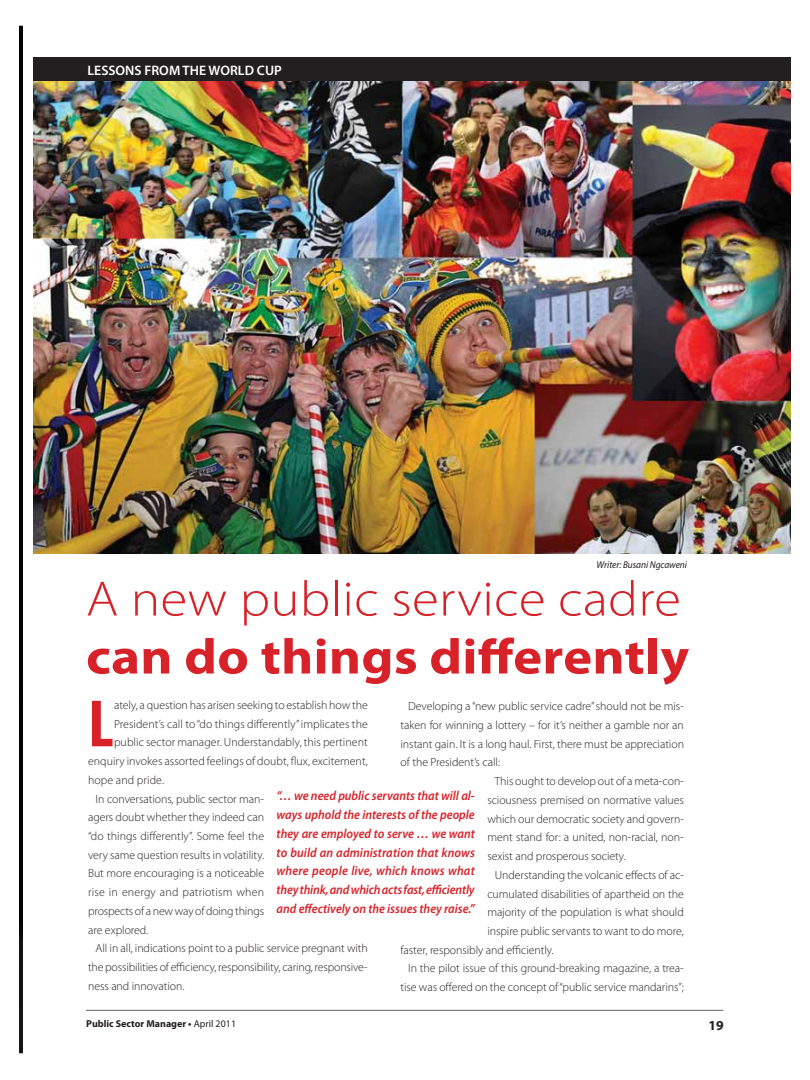
<style>
.page{position:relative;width:810px;height:1080px;background:#fff}
.page>*{position:absolute;margin:0;border:0;box-sizing:border-box;transform-origin:0 0}
.t1{font:700 condensed 67.5px "Myriad Pro";color:#d72229}
.t2{font:300 50px "Myriad Pro";letter-spacing:.005em;color:#d72229;scale:1.1 1}
.t3{font:700 50px "Myriad Pro";letter-spacing:.005em;color:#d72229;scale:1.1 1}
.t4{font:600 13.75px "Myriad Pro";color:#fff}
.t5{font:700 13.75px "Myriad Pro";color:#231f20}
.t6{font:italic 600 13.12px/18.8px "Myriad Pro";color:#d72229;text-align:justify;scale:.93 1}
.t7{font:300 11.88px "Myriad Pro";letter-spacing:-.005em;color:#231f20}
.t8{font:300 11.88px "Myriad Pro";letter-spacing:.015em;color:#231f20}
.t9{font:700 10px "Myriad Pro";color:#231f20}
.t10{font:italic 10px "Myriad Pro";letter-spacing:-.005em;color:#231f20;scale:.94 1}
.s1{font-weight:400}
</style>
<div class="page">
<hr style="left:86px;top:1010px;width:637px;height:1px;background:#636466">
<div style="left:33px;top:57px;width:758px;height:29px;background:#231f20"></div>
<img style="left:33px;top:81px;width:758px;height:473px">
<img style="left:19px;top:25px;width:3px;height:1029px">
<p class="t4" style="left:87px;top:65px;width:196px">LESSONS FROM THE WORLD CUP</p>
<p class="t10" style="left:597px;top:561px;width:98px">Writer: Busani Ngcaweni</p>
<h2 class="t2" style="left:86px;top:580px;width:542px">A new public service cadre</h2>
<h2 class="t3" style="left:86px;top:638px;width:550px">can do things differently</h2>
<h1 class="t1" style="left:88px;top:684px;width:27px">L</h1>
<p class="t7" style="left:114px;top:700px;width:255px">ately, a question has arisen seeking to establish how the</p>
<p class="t7" style="left:408px;top:702px;width:277px">Developing a “new public service cadre” should not be mis-</p>
<p class="t7" style="left:401px;top:720px;width:285px">taken for winning a lottery – for it’s neither a gamble nor an</p>
<p class="t7" style="left:401px;top:739px;width:285px">instant gain. It is a long haul. First, there must be appreciation</p>
<p class="t7" style="left:401px;top:758px;width:101px">of the President’s call:</p>
<p class="t7" style="left:495px;top:777px;width:191px">This ought to develop out of a meta-con-</p>
<p class="t7" style="left:487px;top:795px;width:198px">sciousness premised on normative values</p>
<p class="t7" style="left:487px;top:814px;width:198px">which our democratic society and govern-</p>
<p class="t7" style="left:487px;top:833px;width:198px">ment stand for: a united, non-racial, non-</p>
<p class="t7" style="left:487px;top:852px;width:140px">sexist and prosperous society.</p>
<p class="t7" style="left:495px;top:870px;width:191px">Understanding the volcanic effects of ac-</p>
<p class="t7" style="left:487px;top:889px;width:198px">cumulated disabilities of apartheid on the</p>
<p class="t7" style="left:487px;top:908px;width:198px">majority of the population is what should</p>
<p class="t7" style="left:487px;top:927px;width:198px">inspire public servants to want to do more,</p>
<p class="t7" style="left:401px;top:945px;width:155px">faster, responsibly and efficiently.</p>
<p class="t7" style="left:408px;top:964px;width:277px">In the pilot issue of this ground-breaking magazine, a trea-</p>
<p class="t7" style="left:401px;top:983px;width:285px">tise was offered on the concept of “public service mandarins”;</p>
<p class="t7" style="left:114px;top:719px;width:255px">President’s call to “do things differently” implicates the</p>
<p class="t7" style="left:114px;top:738px;width:255px">public sector manager. Understandably, this pertinent</p>
<p class="t7" style="left:88px;top:757px;width:281px">enquiry invokes assorted feelings of doubt, flux, excitement,</p>
<p class="t7" style="left:88px;top:775px;width:77px">hope and pride.</p>
<p class="t7" style="left:96px;top:794px;width:170px">In conversations, public sector man-</p>
<p class="t7" style="left:88px;top:813px;width:178px">agers doubt whether they indeed can</p>
<p class="t7" style="left:88px;top:831px;width:178px">“do things differently”. Some feel the</p>
<p class="t7" style="left:88px;top:850px;width:178px">very same question results in volatility.</p>
<p class="t7" style="left:88px;top:869px;width:178px">But more encouraging is a noticeable</p>
<p class="t8" style="left:88px;top:888px;width:178px">rise in energy and patriotism when</p>
<p class="t7" style="left:88px;top:906px;width:178px">prospects of a new way of doing things</p>
<p class="t7" style="left:88px;top:925px;width:62px">are explored.</p>
<p class="t7" style="left:96px;top:944px;width:274px">All in all, indications point to a public service pregnant with</p>
<p class="t7" style="left:88px;top:963px;width:281px">the possibilities of efficiency, responsibility, caring, responsive-</p>
<p class="t7" style="left:88px;top:981px;width:98px">ness and innovation.</p>
<p class="t6" style="left:277px;top:787px;width:215px">“… we need public servants that will al&shy;ways uphold the interests of the people they are employed to serve … we want to build an administration that knows where people live, which knows what they think, and which acts fast, efficiently and effectively on the issues they raise.”</p>
<p class="t9" style="left:86px;top:1020px;width:151px">Public Sector Manager • <span class="s1">April 2011</span></p>
<p class="t5" style="left:708px;top:1020px;width:17px">19</p>
</div>
